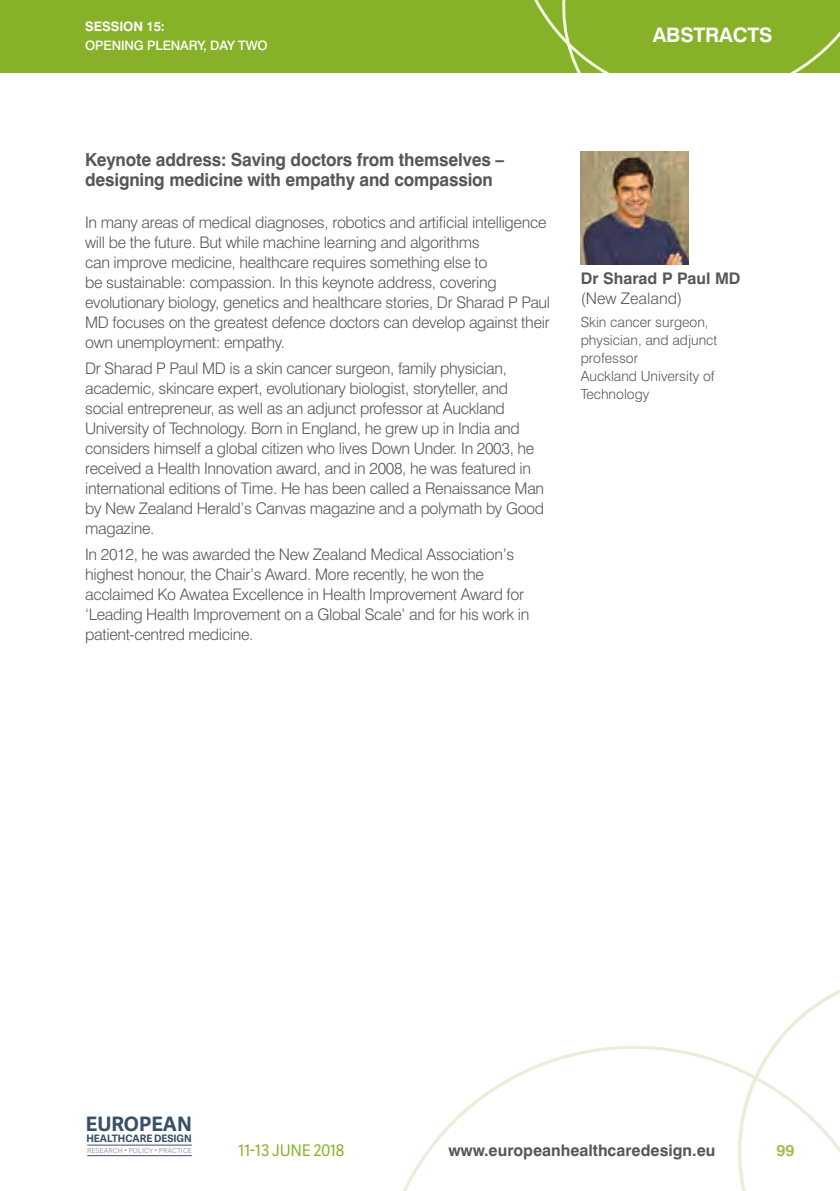
<style>
.page{position:relative;width:840px;height:1191px;background:#fff}
.page>*{position:absolute;margin:0;border:0;box-sizing:border-box;transform-origin:0 0}
.t1{font:700 20px "Swiss 721 BT";letter-spacing:-.01em;color:#fff}
.t2{font:700 19.8px "Adelle Sans";color:#395066}
.t3{font:700 18px/20px "Swiss 721 BT";letter-spacing:-.01em;color:#575756;scale:.96 1}
.t4{font:300 16px/20px "Swiss 721 BT";letter-spacing:-.02em;color:#575756}
.t5{font:700 16px "Swiss 721 BT";color:#575756}
.t6{font:16px "Adelle Sans";letter-spacing:-.02em;color:#88b12a}
.t7{font:300 16px "Swiss 721 BT";color:#575756}
.t8{font:700 16px "Swiss 721 BT";color:#a2bf55}
.t9{font:300 14px/18px "Swiss 721 BT";color:#575756}
.t10{font:500 13px "Swiss 721 BT";letter-spacing:-.01em;color:#fff}
.t11{font:700 13px "Swiss 721 BT";letter-spacing:-.01em;color:#fff}
.t12{font:700 10.2px "Adelle Sans";color:#395066}
.t13{font:7px "Adelle Sans";letter-spacing:.01em;color:#9d9daa}
</style>
<div class="page">
<div style="left:0;top:0;width:839px;height:73px;background:#88b12a"></div>
<svg style="left:534px;top:0;width:305px;height:73px"></svg>
<svg style="left:403px;top:1007px;width:436px;height:184px"></svg>
<hr style="left:87px;top:1144px;width:105px;height:1px;background:#395066">
<hr style="left:87px;top:1155px;width:105px;height:1px;background:#395066">
<img style="left:580px;top:151px;width:108px;height:114px">
<p class="t11" style="left:85px;top:19px;width:81px">SESSION 15:</p>
<p class="t10" style="left:85px;top:37px;width:184px">OPENING PLENARY, DAY TWO</p>
<p class="t1" style="left:652px;top:22px;width:121px">ABSTRACTS</p>
<p class="t3" style="left:85px;top:149px;width:437px">Keynote address: Saving doctors from themselves – designing medicine with empathy and compassion</p>
<p class="t4" style="left:85px;top:212px;width:466px">In many areas of medical diagnoses, robotics and artificial intelligence will be the future. But while machine learning and algorithms<br>can improve medicine, healthcare requires something else to<br>be sustainable: compassion. In this keynote address, covering evolutionary biology, genetics and healthcare stories, Dr Sharad P Paul MD focuses on the greatest defence doctors can develop against their own unemployment: empathy.</p>
<p class="t4" style="left:85px;top:358px;width:460px">Dr Sharad P Paul MD is a skin cancer surgeon, family physician, academic, skincare expert, evolutionary biologist, storyteller, and social entrepreneur, as well as an adjunct professor at Auckland University of Technology. Born in England, he grew up in India and considers himself a global citizen who lives Down Under. In 2003, he received a Health Innovation award, and in 2008, he was featured in international editions of Time. He has been called a Renaissance Man by New Zealand Herald’s Canvas magazine and a polymath by Good magazine.</p>
<p class="t4" style="left:85px;top:544px;width:445px">In 2012, he was awarded the New Zealand Medical Association’s highest honour, the Chair’s Award. More recently, he won the acclaimed Ko Awatea Excellence in Health Improvement Award for ‘Leading Health Improvement on a Global Scale’ and for his work in patient-centred medicine.</p>
<p class="t5" style="left:580px;top:268px;width:161px">Dr Sharad P Paul MD</p>
<p class="t7" style="left:580px;top:288px;width:103px">(New Zealand)</p>
<p class="t9" style="left:580px;top:313px;width:138px">Skin cancer surgeon, physician, and adjunct professor<br>Auckland University of<br>Technology</p>
<p class="t2" style="left:86px;top:1109px;width:107px">EUROPEAN</p>
<p class="t12" style="left:86px;top:1131px;width:107px">HEALTHCARE DESIGN</p>
<p class="t13" style="left:87px;top:1145px;width:106px">RESEARCH • POLICY • PRACTICE</p>
<p class="t6" style="left:238px;top:1138px;width:108px">11-13 JUNE 2018</p>
<p class="t5" style="left:448px;top:1140px;width:268px">www.europeanhealthcaredesign.eu</p>
<p class="t8" style="left:776px;top:1140px;width:19px">99</p>
</div>
